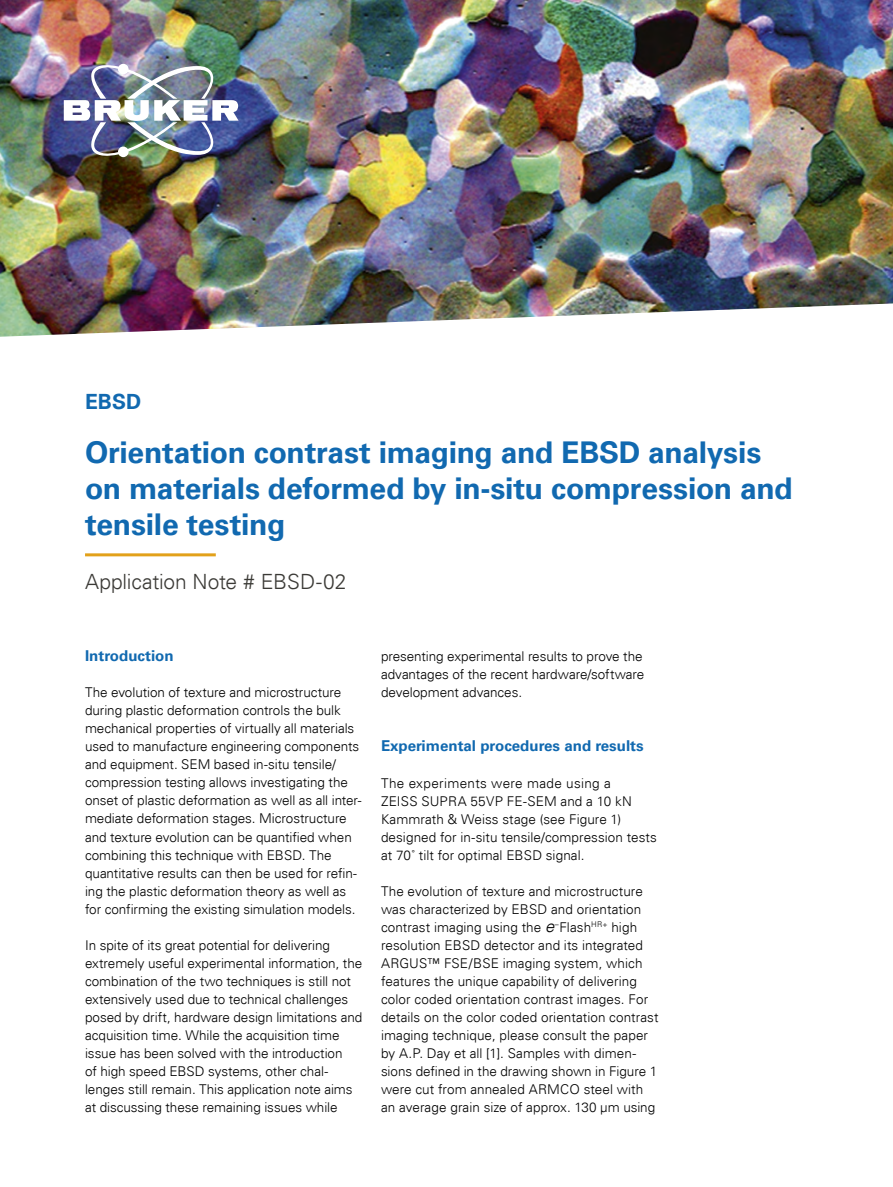
<style>
.page{position:relative;width:893px;height:1187px;background:#fff}
.page>*{position:absolute;margin:0;border:0;box-sizing:border-box;transform-origin:0 0}
.t1{font:700 30px/36px "Univers LT Std";letter-spacing:-.01em;color:#1169b0}
.t2{font:300 21px "Univers LT Std";letter-spacing:-.005em;color:#3b3a36}
.t3{font:700 21px "Univers LT Std";color:#1169b0}
.t4{font:700 15px "Univers LT Std";color:#1169b0}
.t5{font:300 13.5px/18px "Univers LT Std";letter-spacing:-.005em;color:#000}
.s1{font-style:italic;font-size:16.5px}
</style>
<div class="page">
<img style="left:0;top:0;width:893px;height:337px">
<hr style="left:85px;top:553px;width:131px;height:3px;background:#e2a11a">
<img style="left:64px;top:64px;width:175px;height:93px">
<h2 class="t3" style="left:85px;top:389px;width:58px">EBSD</h2>
<h1 class="t1" style="left:85px;top:435px;width:709px">Orientation contrast imaging and EBSD analysis on materials deformed by in-situ compression and tensile testing</h1>
<h2 class="t2" style="left:85px;top:569px;width:263px">Application Note # EBSD-02</h2>
<p class="t4" style="left:85px;top:647px;width:90px">Introduction</p>
<p class="t5" style="left:85px;top:683px;width:278px">The evolution of texture and microstructure during plastic deformation controls the bulk mechanical properties of virtually all materials used to manufacture engineering components and equipment. SEM based in-situ tensile/ compression testing allows investigating the onset of plastic deformation as well as all inter&shy;mediate deformation stages. Microstructure and texture evolution can be quantified when combining this technique with EBSD. The quantitative results can then be used for refin&shy;ing the plastic deformation theory as well as for confirming the existing simulation models.</p>
<p class="t5" style="left:85px;top:935px;width:279px">In spite of its great potential for delivering extremely useful experimental information, the combination of the two techniques is still not extensively used due to technical challenges posed by drift, hardware design limitations and acquisition time. While the acquisition time issue has been solved with the introduction<br>of high speed EBSD systems, other chal&shy;lenges still remain. This application note aims at discussing these remaining issues while</p>
<p class="t5" style="left:381px;top:647px;width:265px">presenting experimental results to prove the advantages of the recent hardware/software development advances.</p>
<p class="t4" style="left:381px;top:737px;width:264px">Experimental procedures and results</p>
<p class="t5" style="left:381px;top:773px;width:277px">The experiments were made using a<br>ZEISS SUPRA 55VP FE-SEM and a 10 kN Kammrath &amp; Weiss stage (see Figure 1) designed for in-situ tensile/compression tests at 70˚ tilt for optimal EBSD signal.</p>
<p class="t5" style="left:381px;top:881px;width:279px">The evolution of texture and microstructure was characterized by EBSD and orientation contrast imaging using the <span class="s1">e</span><sup>–</sup>Flash<sup>HR+</sup> high resolution EBSD detector and its integrated ARGUS™ FSE/BSE imaging system, which features the unique capability of delivering color coded orientation contrast images. For details on the color coded orientation contrast imaging technique, please consult the paper by A.P. Day et all [1]. Samples with dimen&shy;sions defined in the drawing shown in Figure 1 were cut from annealed ARMCO steel with an average grain size of approx. 130 μm using</p>
</div>
